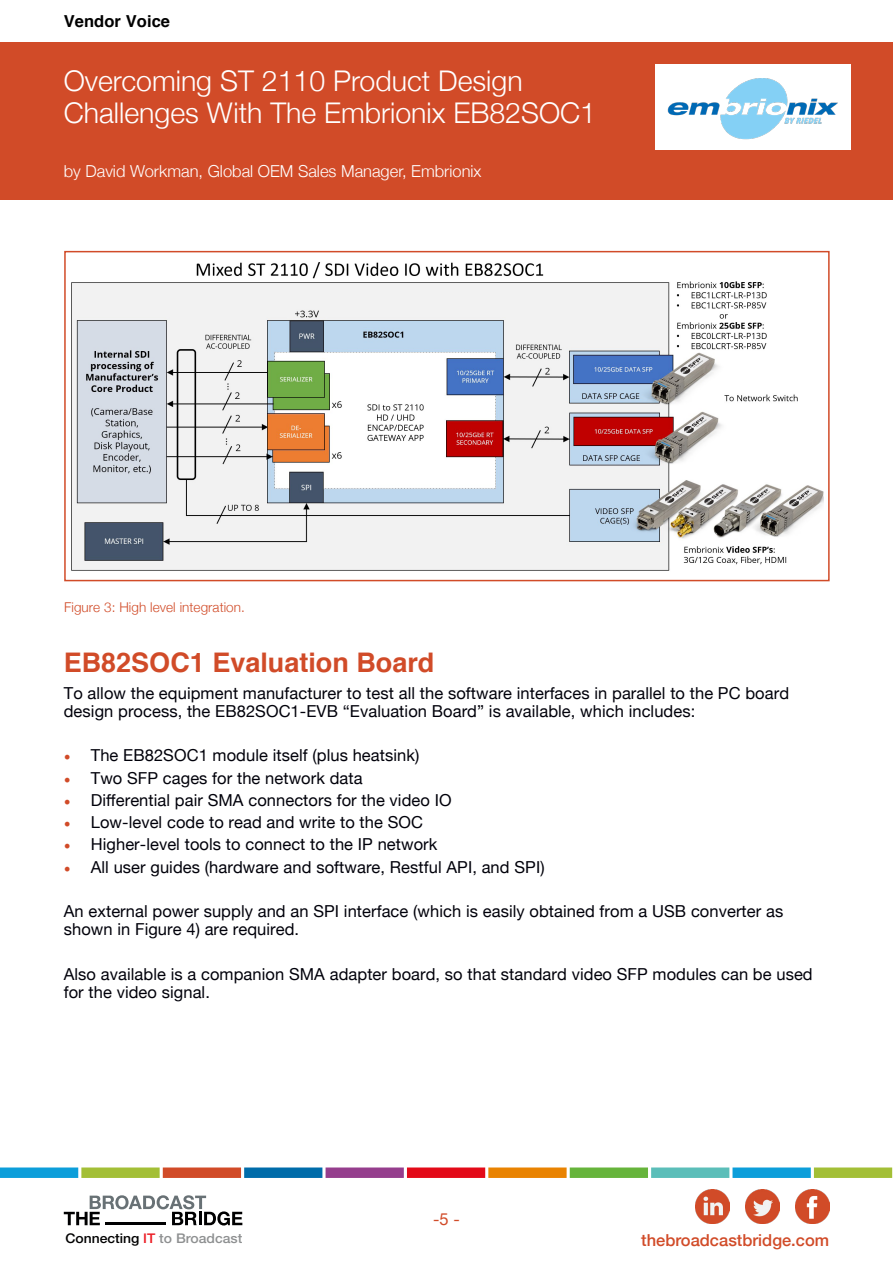
<style>
.page{position:relative;width:893px;height:1263px;background:#fff}
.page>*{position:absolute;margin:0;border:0;box-sizing:border-box;transform-origin:0 0}
.t1{font:300 28.5px/31.5px "Helvetica Neue";color:#fff}
.Column_Section_Title{font:700 27px "Helvetica";color:#d14b28}
.Column_Section_Sub{font:16.5px/18px "Helvetica Neue";letter-spacing:.005em;color:#00000a}
.t2{font:300 16.5px "Helvetica Neue";color:#fff}
.t3{font:500 16.5px "Helvetica Neue";color:#d14b28}
.t4{font:700 16.5px "Helvetica";letter-spacing:.005em;color:#000}
.t5{font:16.5px "Helvetica Neue";color:#d14b28}
.t6{font:300 13.5px "Helvetica Neue";letter-spacing:.005em;color:#d14b28}
.t7{font:500 13.35px "Helvetica Neue";color:#8e9091;scale:1.04 1}
.s1{font-family:"Minion Pro";font-size:18px;color:#d14b28}
.s2{color:#000001}
.s3{color:#ec1d25}
</style>
<div class="page">
<div style="left:0;top:43px;width:893px;height:157px;background:#d14b28"></div>
<div style="left:814px;top:1167px;width:78px;height:11px;background:#a3bf36"></div>
<div style="left:732px;top:1167px;width:79px;height:11px;background:#0c9eda"></div>
<div style="left:651px;top:1167px;width:78px;height:11px;background:#5bbeb9"></div>
<div style="left:570px;top:1167px;width:78px;height:11px;background:#66b43b"></div>
<div style="left:488px;top:1167px;width:79px;height:11px;background:#e98301"></div>
<div style="left:407px;top:1167px;width:78px;height:11px;background:#e30a18"></div>
<div style="left:326px;top:1167px;width:78px;height:11px;background:#953e8d"></div>
<div style="left:244px;top:1167px;width:78px;height:11px;background:#006caa"></div>
<div style="left:163px;top:1167px;width:78px;height:11px;background:#d14b28"></div>
<div style="left:81px;top:1167px;width:79px;height:11px;background:#a3bf36"></div>
<div style="left:0;top:1167px;width:78px;height:11px;background:#0c9eda"></div>
<svg style="left:64px;top:1195px;width:178px;height:30px"></svg>
<hr style="left:105px;top:1222px;width:61px;height:3px;background:#000001">
<div style="left:655px;top:65px;width:195px;height:85px;background:#fff"></div>
<img style="left:695px;top:1190px;width:34px;height:34px">
<img style="left:745px;top:1190px;width:34px;height:34px">
<img style="left:795px;top:1190px;width:34px;height:34px">
<img style="left:667px;top:78px;width:171px;height:62px">
<div style="left:64px;top:251px;width:766px;height:330px;border:2px solid #d14b28"></div>
<img style="left:71px;top:262px;width:752px;height:309px">
<p class="t4" style="left:64px;top:8px;width:108px">Vendor Voice</p>
<h1 class="t1" style="left:64px;top:63px;width:534px">Overcoming ST 2110 Product Design<br>Challenges With The Embrionix EB82SOC1</h1>
<p class="t2" style="left:64px;top:158px;width:419px">by David Workman, Global OEM Sales Manager, Embrionix</p>
<p class="t6" style="left:64px;top:596px;width:182px">Figure 3: High level integration.</p>
<p class="Column_Section_Title" style="left:64px;top:641px;width:372px">EB82SOC1 Evaluation Board</p>
<p class="Column_Section_Sub" style="left:64px;top:685px;width:727px">To allow the equipment manufacturer to test all the software interfaces in parallel to the PC board design process, the EB82SOC1-EVB “Evaluation Board” is available, which includes:</p>
<p class="Column_Section_Sub" style="left:64px;top:747px;width:357px"><span class="s1">•</span> The EB82SOC1 module itself (plus heatsink)</p>
<p class="Column_Section_Sub" style="left:64px;top:770px;width:300px"><span class="s1">•</span> Two SFP cages for the network data</p>
<p class="Column_Section_Sub" style="left:64px;top:792px;width:389px"><span class="s1">•</span> Differential pair SMA connectors for the video IO</p>
<p class="Column_Section_Sub" style="left:64px;top:814px;width:361px"><span class="s1">•</span> Low-level code to read and write to the SOC</p>
<p class="Column_Section_Sub" style="left:64px;top:836px;width:375px"><span class="s1">•</span> Higher-level tools to connect to the IP network</p>
<p class="Column_Section_Sub" style="left:64px;top:859px;width:482px"><span class="s1">•</span> All user guides (hardware and software, Restful API, and SPI)</p>
<p class="Column_Section_Sub" style="left:64px;top:903px;width:721px">An external power supply and an SPI interface (which is easily obtained from a USB converter as shown in Figure 4) are required.</p>
<p class="Column_Section_Sub" style="left:64px;top:966px;width:750px">Also available is a companion SMA adapter board, so that standard video SFP modules can be used for the video signal.</p>
<p class="t5" style="left:433px;top:1207px;width:28px">-5 -</p>
<p class="t7" style="left:65px;top:1230px;width:172px"><span class="s2">Connecting</span> <span class="s3">IT</span> to Broadcast</p>
<p class="t3" style="left:641px;top:1227px;width:189px">thebroadcastbridge.com</p>
</div>
